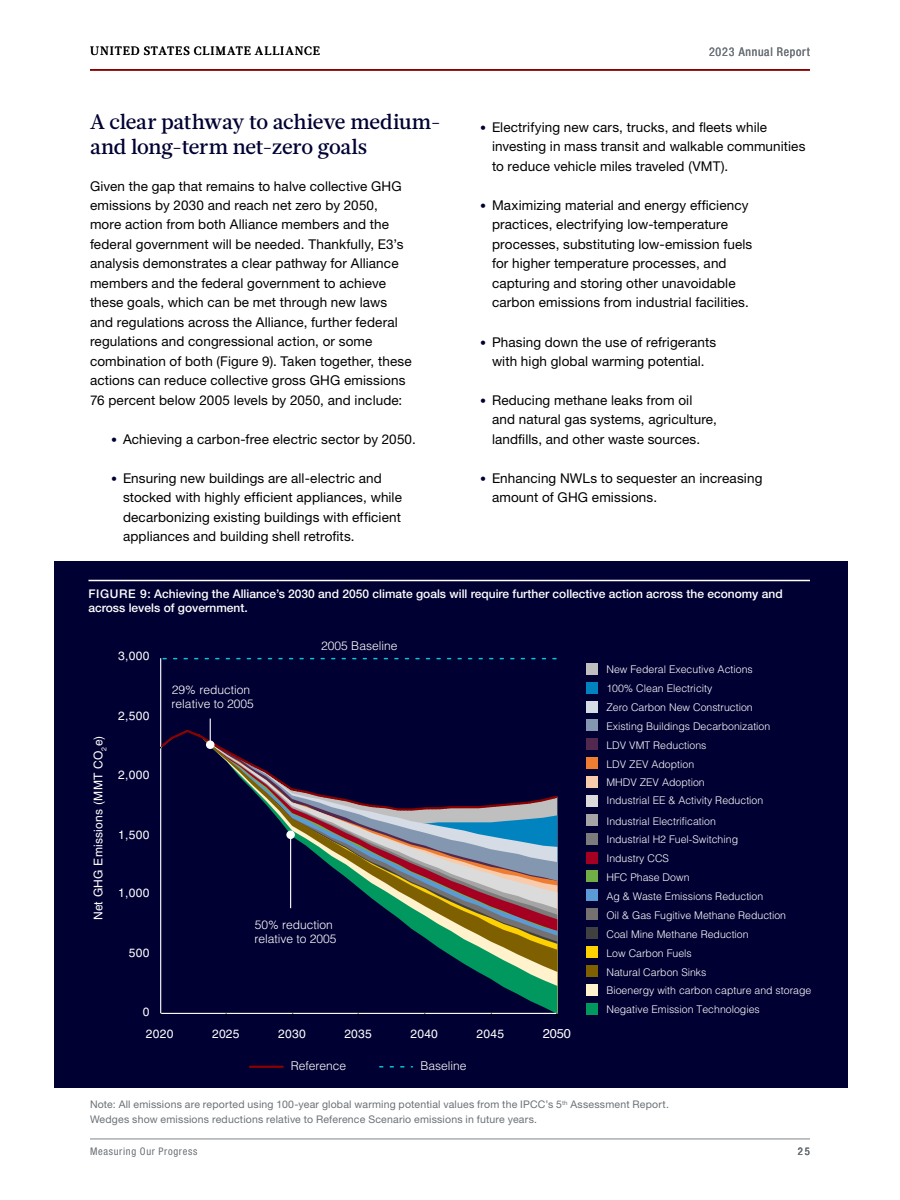
<style>
.page{position:relative;width:900px;height:1200px;background:#fff}
.page>*{position:absolute;margin:0;border:0;box-sizing:border-box;transform-origin:0 0}
.t1{font:500 21px/25.2px "Glosa Text";letter-spacing:-.015em;color:#003}
.t2{font:13.5px/19.5px "Helvetica Neue LT Std";letter-spacing:.01em;color:#000}
.t3{font:12.9px "Helvetica";color:#fff}
.t4{font:500 12px/14.4px "Helvetica Neue LT Std";color:#fff}
.t5{font:300 12px/14.4px "Helvetica LT Std";color:#fff}
.t6{font:12px "Helvetica LT Std";letter-spacing:.02em;color:#fff}
.t7{font:500 12px "Glosa Text";letter-spacing:.075em;color:#000}
.t8{font:condensed 12px "Helvetica Neue LT Std";letter-spacing:.065em;color:#6b7176}
.t9{font:300 10.5px/18.9px "Helvetica LT Std";color:#fff}
.t10{font:10.5px/14.2px "Helvetica Neue LT Std";letter-spacing:.02em;color:#6b7176}
.t11{font:condensed 10.5px "Helvetica Neue LT Std";letter-spacing:.065em;color:#6b7176}
.s1{font-weight:500;font-size:12px;color:#003}
</style>
<div class="page">
<div style="left:54px;top:561px;width:794px;height:527px;background:#003"></div>
<svg style="left:161px;top:812px;width:396px;height:201px"></svg>
<hr style="left:160px;top:658px;width:1px;height:355px;background:#fff">
<hr style="left:161px;top:1013px;width:396px;height:1px;background:#fff">
<div style="left:586px;top:663px;width:11px;height:11px;background:#bfbfbf"></div>
<div style="left:586px;top:682px;width:11px;height:11px;background:#0083be"></div>
<div style="left:586px;top:701px;width:11px;height:11px;background:#d6dce5"></div>
<div style="left:586px;top:720px;width:11px;height:11px;background:#8497b0"></div>
<div style="left:586px;top:739px;width:11px;height:11px;background:#53284f"></div>
<div style="left:586px;top:758px;width:11px;height:11px;background:#ed7d31"></div>
<div style="left:586px;top:776px;width:11px;height:12px;background:#f8cbad"></div>
<div style="left:586px;top:795px;width:11px;height:12px;background:#dbdbdb"></div>
<div style="left:586px;top:814px;width:11px;height:11px;background:#a5a5a5"></div>
<div style="left:586px;top:833px;width:11px;height:11px;background:#7c7c7c"></div>
<div style="left:586px;top:852px;width:11px;height:11px;background:#a50021"></div>
<div style="left:586px;top:871px;width:11px;height:11px;background:#70ad47"></div>
<div style="left:586px;top:890px;width:11px;height:11px;background:#5b9bd5"></div>
<div style="left:586px;top:909px;width:11px;height:11px;background:#767171"></div>
<div style="left:586px;top:927px;width:11px;height:12px;background:#404040"></div>
<div style="left:586px;top:946px;width:11px;height:12px;background:#fed100"></div>
<div style="left:586px;top:965px;width:11px;height:11px;background:#7f6000"></div>
<div style="left:586px;top:984px;width:11px;height:11px;background:#fff2cc"></div>
<div style="left:586px;top:1003px;width:11px;height:11px;background:#00985f"></div>
<svg style="left:163px;top:658px;width:394px;height:1px"></svg>
<hr style="left:290px;top:835px;width:1px;height:73px;background:#fff">
<div style="left:286px;top:831px;width:9px;height:8px;background:#fff;border-radius:50%"></div>
<hr style="left:250px;top:1066px;width:33px;height:2px;background:#8b0000">
<svg style="left:380px;top:1066px;width:32px;height:2px"></svg>
<svg style="left:160px;top:719px;width:398px;height:93px"></svg>
<div style="left:206px;top:740px;width:8px;height:9px;background:#fff;border-radius:50%"></div>
<hr style="left:88px;top:580px;width:722px;height:1px;background:#fff">
<hr style="left:90px;top:69px;width:720px;height:1px;background:#8b0000">
<hr style="left:90px;top:1138px;width:720px;height:1px;background:#b5b8ba">
<p class="t7" style="left:90px;top:43px;width:232px">UNITED STATES CLIMATE ALLIANCE</p>
<p class="t8" style="left:709px;top:45px;width:102px">2023 Annual Report</p>
<h1 class="t1" style="left:90px;top:109px;width:353px">A clear pathway to achieve medium&shy;and long-term net-zero goals</h1>
<p class="t2" style="left:90px;top:176px;width:323px">Given the gap that remains to halve collective GHG emissions by 2030 and reach net zero by 2050, more action from both Alliance members and the federal government will be needed. Thankfully, E3’s analysis demonstrates a clear pathway for Alliance members and the federal government to achieve these goals, which can be met through new laws and regulations across the Alliance, further federal regulations and congressional action, or some combination of both (Figure 9). Taken together, these actions can reduce collective gross GHG emissions 76 percent below 2005 levels by 2050, and include:</p>
<p class="t2" style="left:111px;top:429px;width:306px"><span class="s1">•</span> Achieving a carbon-free electric sector by 2050.</p>
<p class="t2" style="left:123px;top:468px;width:280px;text-indent:-12px"><span class="s1">•</span> Ensuring new buildings are all-electric and stocked with highly efficient appliances, while decarbonizing existing buildings with efficient appliances and building shell retrofits.</p>
<p class="t2" style="left:492px;top:117px;width:315px;text-indent:-12px"><span class="s1">•</span> Electrifying new cars, trucks, and fleets while investing in mass transit and walkable communities to reduce vehicle miles traveled (VMT).</p>
<p class="t2" style="left:492px;top:195px;width:262px;text-indent:-12px"><span class="s1">•</span> Maximizing material and energy efficiency practices, electrifying low-temperature processes, substituting low-emission fuels for higher temperature processes, and capturing and storing other unavoidable carbon emissions from industrial facilities.</p>
<p class="t2" style="left:480px;top:332px;width:238px;text-align:center"><span class="s1">•</span> Phasing down the use of refrigerants with high global warming potential.</p>
<p class="t2" style="left:492px;top:390px;width:226px;text-indent:-12px"><span class="s1">•</span> Reducing methane leaks from oil and natural gas systems, agriculture, landfills, and other waste sources.</p>
<p class="t2" style="left:492px;top:468px;width:272px;text-indent:-12px"><span class="s1">•</span> Enhancing NWLs to sequester an increasing amount of GHG emissions.</p>
<p class="t4" style="left:88px;top:586px;width:696px">FIGURE 9: Achieving the Alliance’s 2030 and 2050 climate goals will require further collective action across the economy and across levels of government.</p>
<p class="t6" style="left:118px;top:649px;width:33px">3,000</p>
<p class="t6" style="left:91px;top:920px;width:186px;rotate:-90deg">Net GHG Emissions (MMT CO<sub>2</sub>e)</p>
<p class="t6" style="left:118px;top:708px;width:33px">2,500</p>
<p class="t6" style="left:118px;top:768px;width:33px">2,000</p>
<p class="t6" style="left:118px;top:828px;width:33px">1,500</p>
<p class="t6" style="left:118px;top:886px;width:33px">1,000</p>
<p class="t6" style="left:129px;top:946px;width:22px">500</p>
<p class="t5" style="left:172px;top:682px;width:84px">29% reduction relative to 2005</p>
<p class="t5" style="left:321px;top:639px;width:78px">2005 Baseline</p>
<p class="t5" style="left:254px;top:917px;width:84px">50% reduction relative to 2005</p>
<p class="t6" style="left:143px;top:1005px;width:8px">0</p>
<p class="t6" style="left:146px;top:1027px;width:29px">2020</p>
<p class="t6" style="left:212px;top:1027px;width:29px">2025</p>
<p class="t6" style="left:278px;top:1027px;width:29px">2030</p>
<p class="t6" style="left:344px;top:1027px;width:29px">2035</p>
<p class="t6" style="left:411px;top:1027px;width:29px">2040</p>
<p class="t6" style="left:477px;top:1027px;width:29px">2045</p>
<p class="t3" style="left:543px;top:1024px;width:30px">2050</p>
<p class="t5" style="left:291px;top:1058px;width:57px">Reference</p>
<p class="t5" style="left:420px;top:1058px;width:48px">Baseline</p>
<p class="t9" style="left:606px;top:660px;width:165px">New Federal Executive Actions<br>100% Clean Electricity<br>Zero Carbon New Construction<br>Existing Buildings Decarbonization<br>LDV VMT Reductions<br>LDV ZEV Adoption</p>
<p class="t9" style="left:606px;top:772px;width:158px">MHDV ZEV Adoption<br>Industrial EE &amp; Activity Reduction</p>
<p class="t9" style="left:606px;top:811px;width:206px">Industrial Electrification<br>Industrial H2 Fuel-Switching<br>Industry CCS<br>HFC Phase Down<br>Ag &amp; Waste Emissions Reduction<br>Oil &amp; Gas Fugitive Methane Reduction<br>Coal Mine Methane Reduction<br>Low Carbon Fuels<br>Natural Carbon Sinks<br>Bioenergy with carbon capture and storage<br>Negative Emission Technologies</p>
<p class="t10" style="left:90px;top:1097px;width:580px">Note: All emissions are reported using 100-year global warming potential values from the IPCC’s 5<sup>th</sup> Assessment Report.<br>Wedges show emissions reductions relative to Reference Scenario emissions in future years.</p>
<p class="t11" style="left:90px;top:1146px;width:109px">Measuring Our Progress</p>
<p class="t11" style="left:798px;top:1146px;width:14px">25</p>
</div>
